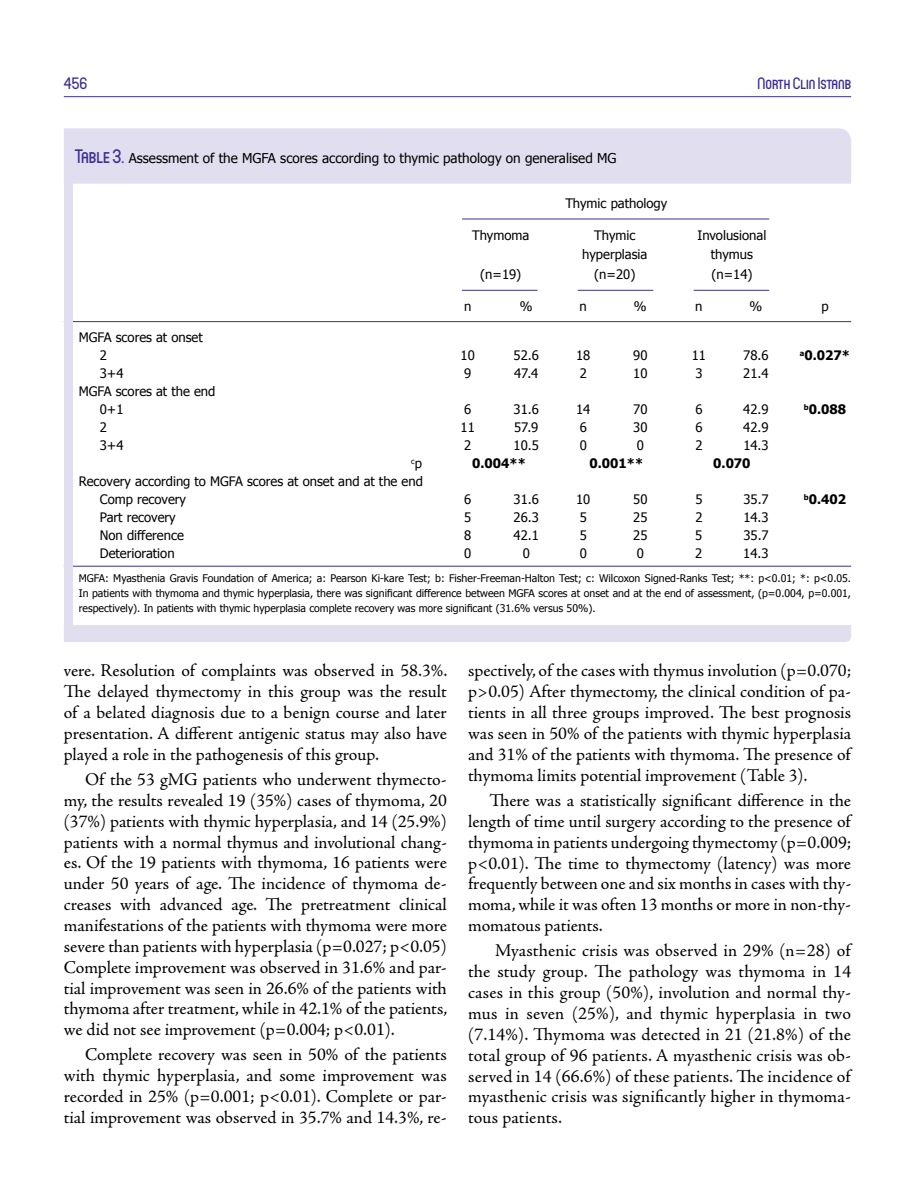
<style>
.page{position:relative;width:915px;height:1191px;background:#fff}
.page>*{position:absolute;margin:0;border:0;box-sizing:border-box;transform-origin:0 0}
.t1{font:18px/20.9px "Adobe Jenson Pro";letter-spacing:-.005em;color:#000;text-align:justify}
.t2{font:500 16.5px "Circula";color:#3c3091}
.t3{font:13.5px "Tahoma";color:#000}
.t4{font:13.05px/18px "Tahoma";color:#000}
.t5{font:700 13.05px "Tahoma";color:#000}
.t6{font:10.5px/15px "Tahoma";color:#000;text-align:justify}
.t7{font:7.65px "Tahoma";color:#000}
.s1{font-family:"Circula";font-weight:500;font-size:19.5px;color:#3c3091}
.s2{font-size:13.05px}
</style>
<div class="page">
<hr style="left:64px;top:96px;width:786px;height:1px;background:#3c3091">
<div style="left:64px;top:625px;width:786px;height:17px;background:#e1dfef"></div>
<div style="left:64px;top:128px;width:786px;height:56px;background:#e1dfef"></div>
<hr style="left:64px;top:566px;width:786px;height:1px;background:#3c3091">
<hr style="left:462px;top:219px;width:307px;height:1px;background:#3c3091">
<hr style="left:693px;top:290px;width:76px;height:1px;background:#3c3091">
<hr style="left:577px;top:290px;width:76px;height:1px;background:#3c3091">
<hr style="left:462px;top:290px;width:75px;height:1px;background:#3c3091">
<hr style="left:64px;top:321px;width:786px;height:1px;background:#3c3091">
<div style="left:64px;top:177px;width:8px;height:456px;background:#e1dfef"></div>
<p class="t2" style="left:64px;top:73px;width:25px">456</p>
<p class="t2" style="left:757px;top:73px;width:95px">North Clin Istanb</p>
<p class="t3" style="left:75px;top:150px;width:543px"><span class="s1">Table 3.</span> Assessment of the MGFA scores according to thymic pathology on generalised MG</p>
<p class="t4" style="left:565px;top:193px;width:103px">Thymic pathology</p>
<p class="t4" style="left:472px;top:226px;width:59px">Thymoma</p>
<p class="t4" style="left:594px;top:226px;width:43px">Thymic</p>
<p class="t4" style="left:697px;top:226px;width:70px">Involusional</p>
<p class="t4" style="left:582px;top:245px;width:67px">hyperplasia</p>
<p class="t4" style="left:710px;top:245px;width:44px">thymus</p>
<p class="t4" style="left:480px;top:265px;width:43px">(n=19)</p>
<p class="t4" style="left:594px;top:265px;width:43px">(n=20)</p>
<p class="t4" style="left:711px;top:265px;width:43px">(n=14)</p>
<p class="t4" style="left:100px;top:328px;width:104px;text-indent:-21px">MGFA scores at onset<br>2</p>
<p class="t4" style="left:464px;top:297px;width:9px">n</p>
<p class="t4" style="left:519px;top:297px;width:14px">%</p>
<p class="t4" style="left:579px;top:297px;width:9px">n</p>
<p class="t4" style="left:633px;top:297px;width:14px">%</p>
<p class="t4" style="left:695px;top:297px;width:9px">n</p>
<p class="t4" style="left:749px;top:297px;width:14px">%</p>
<p class="t4" style="left:821px;top:297px;width:9px">p</p>
<p class="t4" style="left:460px;top:346px;width:16px">10</p>
<p class="t4" style="left:513px;top:346px;width:27px">52.6</p>
<p class="t4" style="left:576px;top:346px;width:16px">18</p>
<p class="t4" style="left:633px;top:346px;width:16px">90</p>
<p class="t4" style="left:691px;top:346px;width:16px">11</p>
<p class="t4" style="left:743px;top:346px;width:27px">78.6</p>
<p class="t5" style="left:799px;top:346px;width:52px"><sup>a</sup>0.027*</p>
<p class="t4" style="left:100px;top:364px;width:25px">3+4</p>
<p class="t4" style="left:464px;top:364px;width:9px">9</p>
<p class="t4" style="left:514px;top:364px;width:26px">47.4</p>
<p class="t4" style="left:579px;top:364px;width:9px">2</p>
<p class="t4" style="left:633px;top:364px;width:16px">10</p>
<p class="t4" style="left:695px;top:364px;width:9px">3</p>
<p class="t4" style="left:743px;top:364px;width:27px">21.4</p>
<p class="t4" style="left:100px;top:382px;width:117px;text-indent:-21px">MGFA scores at the end<br>0+1</p>
<p class="t4" style="left:464px;top:400px;width:9px">6</p>
<p class="t4" style="left:513px;top:400px;width:27px">31.6</p>
<p class="t4" style="left:576px;top:400px;width:16px">14</p>
<p class="t4" style="left:633px;top:400px;width:16px">70</p>
<p class="t4" style="left:695px;top:400px;width:9px">6</p>
<p class="t4" style="left:743px;top:400px;width:27px">42.9</p>
<p class="t5" style="left:803px;top:400px;width:44px"><sup>b</sup>0.088</p>
<p class="t4" style="left:100px;top:418px;width:9px">2</p>
<p class="t4" style="left:460px;top:418px;width:16px">11</p>
<p class="t4" style="left:514px;top:418px;width:26px">57.9</p>
<p class="t4" style="left:579px;top:418px;width:9px">6</p>
<p class="t4" style="left:633px;top:418px;width:16px">30</p>
<p class="t4" style="left:695px;top:418px;width:9px">6</p>
<p class="t4" style="left:743px;top:418px;width:27px">42.9</p>
<p class="t4" style="left:100px;top:436px;width:25px">3+4</p>
<p class="t4" style="left:464px;top:436px;width:9px">2</p>
<p class="t4" style="left:513px;top:436px;width:27px">10.5</p>
<p class="t4" style="left:579px;top:436px;width:9px">0</p>
<p class="t4" style="left:636px;top:436px;width:9px">0</p>
<p class="t4" style="left:695px;top:436px;width:9px">2</p>
<p class="t4" style="left:743px;top:436px;width:27px">14.3</p>
<p class="t7" style="left:411px;top:456px;width:12px">c<span class="s2">p</span></p>
<p class="t5" style="left:472px;top:454px;width:55px">0.004**</p>
<p class="t5" style="left:589px;top:454px;width:55px">0.001**</p>
<p class="t5" style="left:713px;top:454px;width:39px">0.070</p>
<p class="t4" style="left:100px;top:472px;width:324px;text-indent:-21px">Recovery according to MGFA scores at onset and at the end<br>Comp recovery</p>
<p class="t4" style="left:464px;top:490px;width:9px">6</p>
<p class="t4" style="left:513px;top:490px;width:27px">31.6</p>
<p class="t4" style="left:576px;top:490px;width:16px">10</p>
<p class="t4" style="left:633px;top:490px;width:16px">50</p>
<p class="t4" style="left:695px;top:490px;width:9px">5</p>
<p class="t4" style="left:743px;top:490px;width:27px">35.7</p>
<p class="t5" style="left:803px;top:490px;width:44px"><sup>b</sup>0.402</p>
<p class="t4" style="left:100px;top:508px;width:77px">Part recovery</p>
<p class="t4" style="left:464px;top:508px;width:9px">5</p>
<p class="t4" style="left:513px;top:508px;width:27px">26.3</p>
<p class="t4" style="left:579px;top:508px;width:9px">5</p>
<p class="t4" style="left:633px;top:508px;width:16px">25</p>
<p class="t4" style="left:695px;top:508px;width:9px">2</p>
<p class="t4" style="left:743px;top:508px;width:27px">14.3</p>
<p class="t4" style="left:100px;top:526px;width:85px">Non difference</p>
<p class="t4" style="left:464px;top:526px;width:9px">8</p>
<p class="t4" style="left:513px;top:526px;width:27px">42.1</p>
<p class="t4" style="left:579px;top:526px;width:9px">5</p>
<p class="t4" style="left:633px;top:526px;width:16px">25</p>
<p class="t4" style="left:695px;top:526px;width:9px">5</p>
<p class="t4" style="left:743px;top:526px;width:27px">35.7</p>
<p class="t4" style="left:100px;top:544px;width:76px">Deterioration</p>
<p class="t4" style="left:464px;top:544px;width:9px">0</p>
<p class="t4" style="left:522px;top:544px;width:9px">0</p>
<p class="t4" style="left:579px;top:544px;width:9px">0</p>
<p class="t4" style="left:636px;top:544px;width:9px">0</p>
<p class="t4" style="left:695px;top:544px;width:9px">2</p>
<p class="t4" style="left:743px;top:544px;width:27px">14.3</p>
<p class="t6" style="left:79px;top:570px;width:773px">MGFA: Myasthenia Gravis Foundation of America; a: Pearson Ki-kare Test; b: Fisher-Freeman-Halton Test; c: Wilcoxon Signed-Ranks Test; **: p&lt;0.01; *: p&lt;0.05.<br>In patients with thymoma and thymic hyperplasia, there was significant difference between MGFA scores at onset and at the end of assessment, (p=0.004, p=0.001, respectively). In patients with thymic hyperplasia complete recovery was more significant (31.6% versus 50%).</p>
<p class="t1" style="left:64px;top:660px;width:385px">vere. Resolution of complaints was observed in 58.3%.<br>The delayed thymectomy in this group was the result of a belated diagnosis due to a benign course and later presentation. A different antigenic status may also have played a role in the pathogenesis of this group.</p>
<p class="t1" style="left:64px;top:769px;width:385px;text-indent:21px">Of the 53 gMG patients who underwent thymecto&shy;my, the results revealed 19 (35%) cases of thymoma, 20 (37%) patients with thymic hyperplasia, and 14 (25.9%) patients with a normal thymus and involutional chang&shy;es. Of the 19 patients with thymoma, 16 patients were under 50 years of age. The incidence of thymoma de&shy;creases with advanced age. The pretreatment clinical manifestations of the patients with thymoma were more severe than patients with hyperplasia (p=0.027; p&lt;0.05)<br>Complete improvement was observed in 31.6% and par&shy;tial improvement was seen in 26.6% of the patients with thymoma after treatment, while in 42.1% of the patients, we did not see improvement (p=0.004; p&lt;0.01).</p>
<p class="t1" style="left:64px;top:1044px;width:384px;text-indent:21px">Complete recovery was seen in 50% of the patients with thymic hyperplasia, and some improvement was recorded in 25% (p=0.001; p&lt;0.01). Complete or par&shy;tial improvement was observed in 35.7% and 14.3%, re-</p>
<p class="t1" style="left:468px;top:661px;width:384px">spectively, of the cases with thymus involution (p=0.070; p&gt;0.05) After thymectomy, the clinical condition of pa&shy;tients in all three groups improved. The best prognosis was seen in 50% of the patients with thymic hyperplasia and 31% of the patients with thymoma. The presence of thymoma limits potential improvement (Table 3).</p>
<p class="t1" style="left:468px;top:790px;width:384px;text-indent:21px">There was a statistically significant difference in the length of time until surgery according to the presence of thymoma in patients undergoing thymectomy (p=0.009; p&lt;0.01). The time to thymectomy (latency) was more frequently between one and six months in cases with thy&shy;moma, while it was often 13 months or more in non-thy&shy;momatous patients.</p>
<p class="t1" style="left:468px;top:940px;width:384px;text-indent:27px">Myasthenic crisis was observed in 29% (n=28) of the study group. The pathology was thymoma in 14 cases in this group (50%), involution and normal thy&shy;mus in seven (25%), and thymic hyperplasia in two (7.14%). Thymoma was detected in 21 (21.8%) of the total group of 96 patients. A myasthenic crisis was ob&shy;served in 14 (66.6%) of these patients. The incidence of myasthenic crisis was significantly higher in thymoma&shy;tous patients.</p>
</div>
